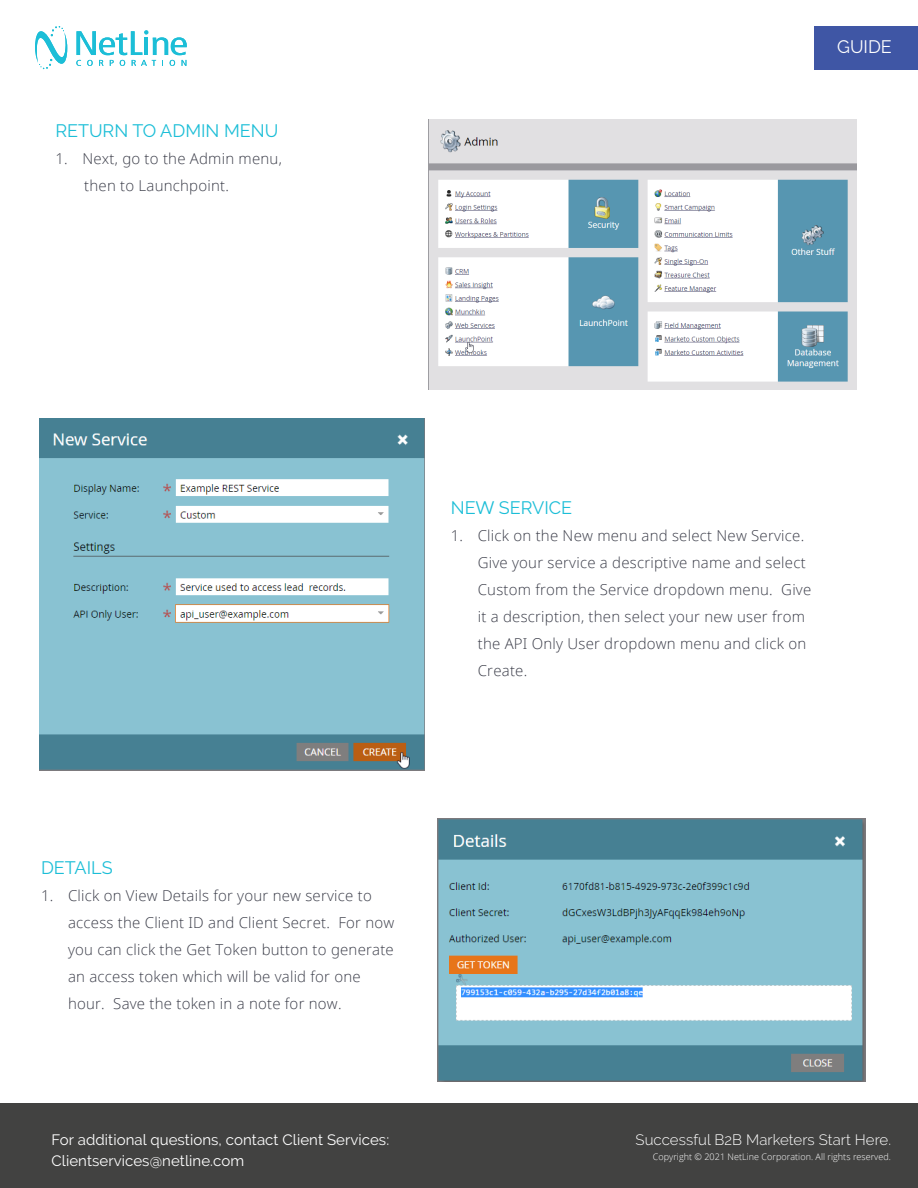
<style>
.page{position:relative;width:918px;height:1188px;background:#fff}
.page>*{position:absolute;margin:0;border:0;box-sizing:border-box;transform-origin:0 0}
.t1{font:18px "Raleway";color:#1cbed7}
.t2{font:18px "Raleway";color:#fff}
.t3{font:300 15px/27px "Open Sans";letter-spacing:.015em;color:#3b3d49}
.t4{font:15px "Raleway";letter-spacing:.005em;color:#fff}
.t5{font:300 15px "Raleway";letter-spacing:.005em;color:#fff}
.t6{font:300 9px "Open Sans";letter-spacing:.005em;color:#fff}
</style>
<div class="page">
<div style="left:0;top:1104px;width:918px;height:84px;background:#424241"></div>
<img style="left:429px;top:120px;width:428px;height:269px">
<img style="left:39px;top:419px;width:385px;height:351px">
<img style="left:437px;top:818px;width:428px;height:264px">
<svg style="left:35px;top:26px;width:32px;height:43px"></svg>
<svg style="left:76px;top:30px;width:111px;height:36px"></svg>
<div style="left:814px;top:26px;width:104px;height:43px;background:#3f56a5"></div>
<p class="t1" style="left:55px;top:120px;width:224px">RETURN TO ADMIN MENU</p>
<p class="t3" style="left:55px;top:145px;width:228px">1. Next, go to the Admin menu,</p>
<p class="t3" style="left:84px;top:172px;width:146px">then to Launchpoint.</p>
<p class="t2" style="left:837px;top:36px;width:56px">GUIDE</p>
<p class="t1" style="left:451px;top:497px;width:123px">NEW SERVICE</p>
<p class="t3" style="left:478px;top:521px;width:335px;text-indent:-27px">1. Click on the New menu and select New Service.<br>Give your service a descriptive name and select Custom from the Service dropdown menu. Give it a description, then select your new user from the API Only User dropdown menu and click on Create.</p>
<p class="t1" style="left:41px;top:857px;width:73px">DETAILS</p>
<p class="t3" style="left:68px;top:882px;width:328px;text-indent:-27px">1. Click on View Details for your new service to access the Client ID and Client Secret. For now you can click the Get Token button to generate an access token which will be valid for one hour. Save the token in a note for now.</p>
<p class="t4" style="left:52px;top:1131px;width:339px">For additional questions, contact Client Services:</p>
<p class="t4" style="left:52px;top:1152px;width:194px">Clientservices@netline.com</p>
<p class="t5" style="left:636px;top:1131px;width:257px">Successful B2B Marketers Start Here.</p>
<p class="t6" style="left:653px;top:1150px;width:240px">Copyright © 2021 NetLine Corporation. All rights reserved.</p>
</div>
